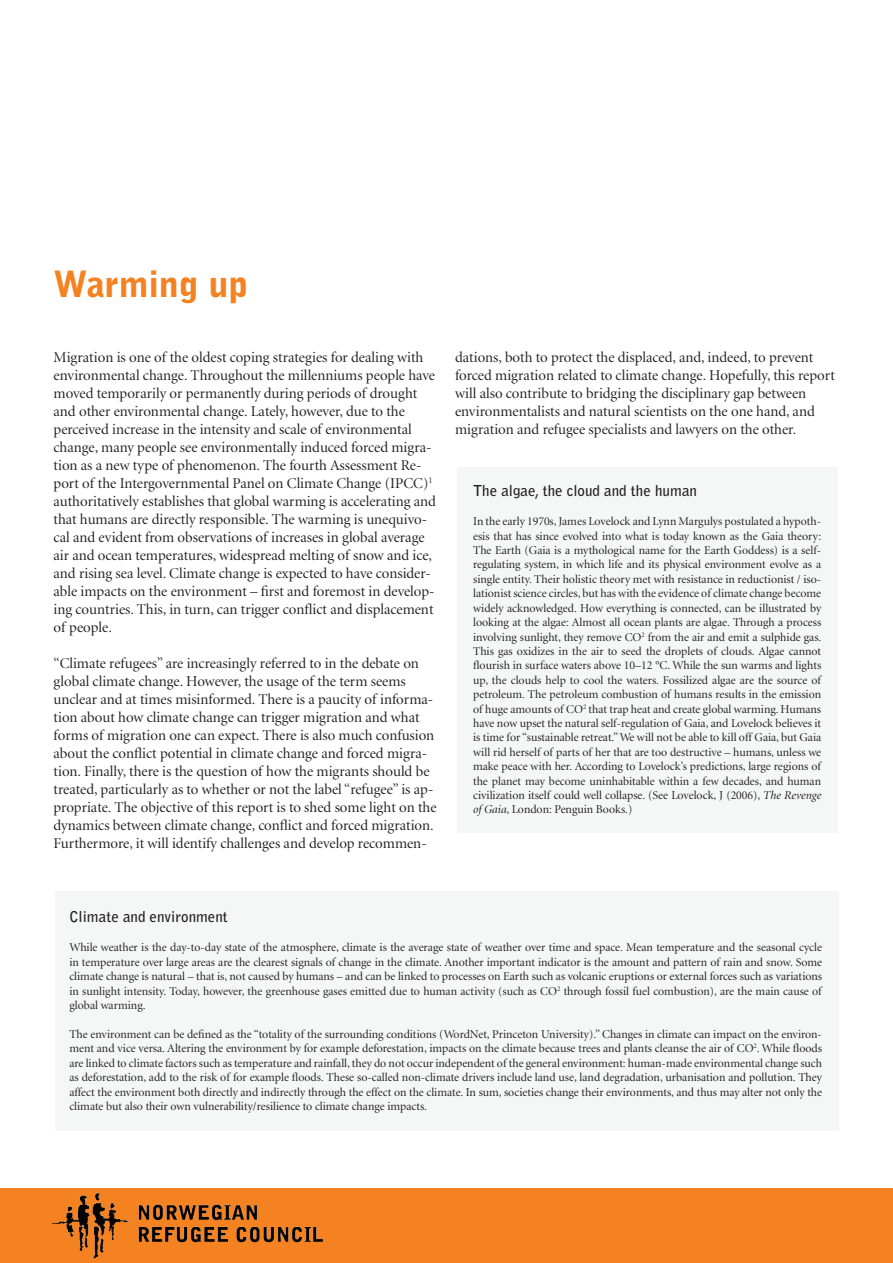
<style>
.page{position:relative;width:893px;height:1263px;background:#fff}
.page>*{position:absolute;margin:0;border:0;box-sizing:border-box;transform-origin:0 0}
.t1{font:900 36px "Bell Gothic";color:#f58220}
.t2{font:15px/18px "Minion Display";color:#231f20}
.t3{font:700 15px "Bell Gothic";color:#231f20}
.t4{font:12px/14.4px "Minion Display";color:#231f20;text-align:justify}
.s1{font-style:italic}
</style>
<div class="page">
<div style="left:55px;top:891px;width:784px;height:240px;background:#f5f6f6"></div>
<div style="left:457px;top:466px;width:381px;height:366px;background:#f5f6f6"></div>
<div style="left:0;top:1188px;width:892px;height:75px;background:#f58220"></div>
<img style="left:52px;top:1192px;width:271px;height:66px">
<h1 class="t1" style="left:53px;top:263px;width:197px">Warming up</h1>
<p class="t2" style="left:54px;top:349px;width:384px">Migration is one of the oldest coping strategies for dealing with environmental change. Throughout the millenniums people have moved temporarily or permanently during periods of drought and other environmental change. Lately, however, due to the perceived increase in the intensity and scale of environmental change, many people see environmentally induced forced migra&shy;tion as a new type of phenomenon. The fourth Assessment Re&shy;port of the Intergovernmental Panel on Climate Change (IPCC)<sup>1 </sup>authoritatively establishes that global warming is accelerating and that humans are directly responsible. The warming is unequivo&shy;cal and evident from observations of increases in global average air and ocean temperatures, widespread melting of snow and ice, and rising sea level. Climate change is expected to have consider&shy;able impacts on the environment – first and foremost in develop&shy;ing countries. This, in turn, can trigger conflict and displacement of people.</p>
<p class="t2" style="left:54px;top:655px;width:384px">“Climate refugees” are increasingly referred to in the debate on global climate change. However, the usage of the term seems unclear and at times misinformed. There is a paucity of informa&shy;tion about how climate change can trigger migration and what forms of migration one can expect. There is also much confusion about the conflict potential in climate change and forced migra&shy;tion. Finally, there is the question of how the migrants should be treated, particularly as to whether or not the label “refugee” is ap&shy;propriate. The objective of this report is to shed some light on the dynamics between climate change, conflict and forced migration.<br>Furthermore, it will identify challenges and develop recommen-</p>
<p class="t2" style="left:455px;top:349px;width:381px">dations, both to protect the displaced, and, indeed, to prevent forced migration related to climate change. Hopefully, this report will also contribute to bridging the disciplinary gap between environmentalists and natural scientists on the one hand, and migration and refugee specialists and lawyers on the other.</p>
<p class="t3" style="left:473px;top:482px;width:225px">The algae, the cloud and the human</p>
<p class="t4" style="left:473px;top:515px;width:350px">In the early 1970s, James Lovelock and Lynn Margulys postulated a hypoth&shy;esis that has since evolved into what is today known as the Gaia theory:<br>The Earth (Gaia is a mythological name for the Earth Goddess) is a self&shy;regulating system, in which life and its physical environment evolve as a single entity. Their holistic theory met with resistance in reductionist / iso&shy;lationist science circles, but has with the evidence of climate change become widely acknowledged. How everything is connected, can be illustrated by looking at the algae: Almost all ocean plants are algae. Through a process involving sunlight, they remove CO<sup>2</sup> from the air and emit a sulphide gas.<br>This gas oxidizes in the air to seed the droplets of clouds. Algae cannot flourish in surface waters above 10–12 °C. While the sun warms and lights up, the clouds help to cool the waters. Fossilized algae are the source of petroleum. The petroleum combustion of humans results in the emission of huge amounts of CO<sup>2</sup> that trap heat and create global warming. Humans have now upset the natural self-regulation of Gaia, and Lovelock believes it is time for “sustainable retreat.” We will not be able to kill off Gaia, but Gaia will rid herself of parts of her that are too destructive – humans, unless we make peace with her. According to Lovelock’s predictions, large regions of the planet may become uninhabitable within a few decades, and human civilization itself could well collapse. (See Lovelock, J (2006), <span class="s1">The Revenge of Gaia</span>, London: Penguin Books.)</p>
<p class="t3" style="left:69px;top:907px;width:160px">Climate and environment</p>
<p class="t4" style="left:69px;top:941px;width:754px">While weather is the day-to-day state of the atmosphere, climate is the average state of weather over time and space. Mean temperature and the seasonal cycle in temperature over large areas are the clearest signals of change in the climate. Another important indicator is the amount and pattern of rain and snow. Some climate change is natural – that is, not caused by humans – and can be linked to processes on Earth such as volcanic eruptions or external forces such as variations in sunlight intensity. Today, however, the greenhouse gases emitted due to human activity (such as CO<sup>2</sup> through fossil fuel combustion), are the main cause of global warming.</p>
<p class="t4" style="left:69px;top:1027px;width:754px">The environment can be defined as the “totality of the surrounding conditions (WordNet, Princeton University).” Changes in climate can impact on the environ&shy;ment and vice versa. Altering the environment by for example deforestation, impacts on the climate because trees and plants cleanse the air of CO<sup>2</sup>. While floods are linked to climate factors such as temperature and rainfall, they do not occur independent of the general environment: human-made environmental change such as deforestation, add to the risk of for example floods. These so-called non-climate drivers include land use, land degradation, urbanisation and pollution. They affect the environment both directly and indirectly through the effect on the climate. In sum, societies change their environments, and thus may alter not only the climate but also their own vulnerability/resilience to climate change impacts.</p>
</div>
